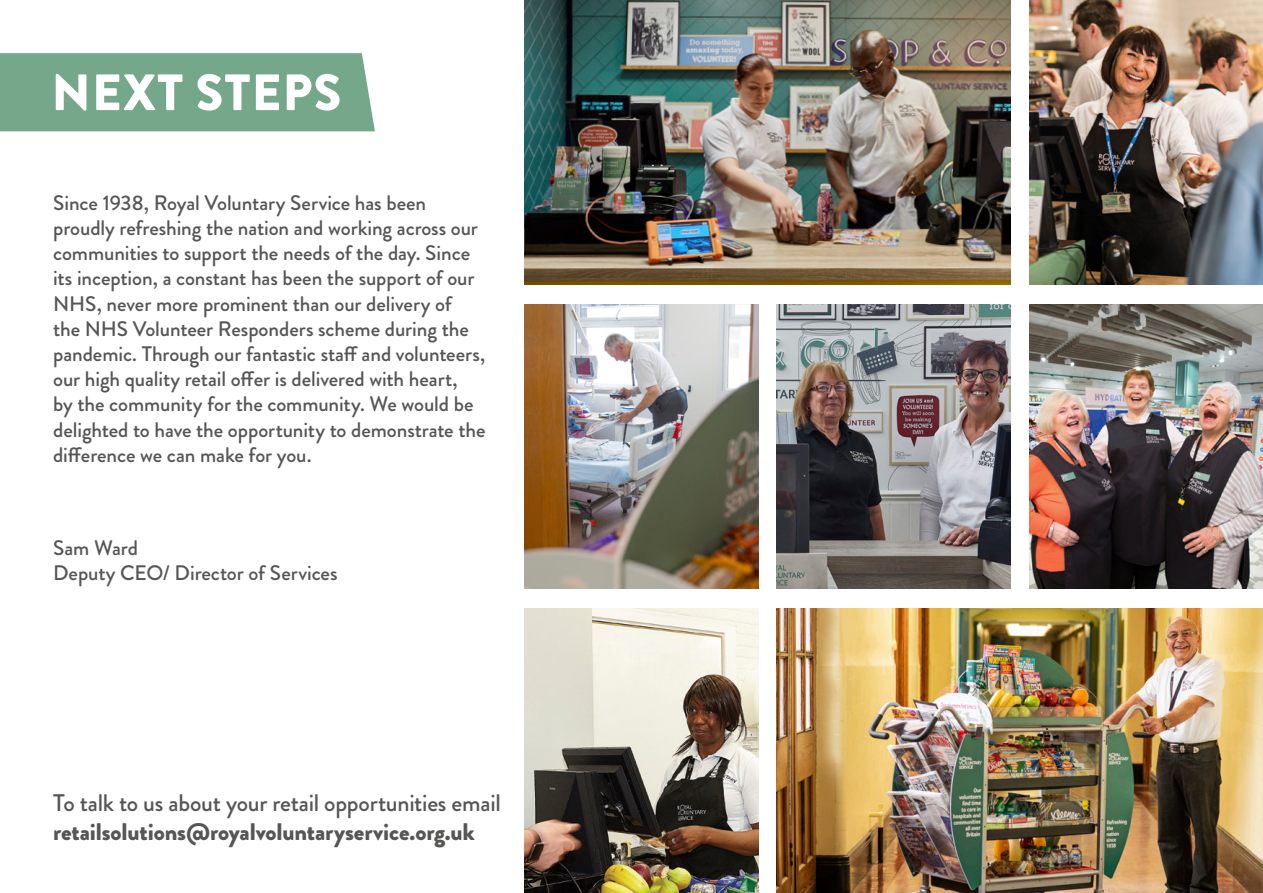
<style>
.page{position:relative;width:1263px;height:893px;background:#fff}
.page>*{position:absolute;margin:0;border:0;box-sizing:border-box;transform-origin:0 0}
.t1{font:900 51px "Brandon Grotesque";letter-spacing:.02em;color:#fff}
.t2{font:900 24px "Brandon Grotesque";letter-spacing:-.005em;color:#565655}
.t3{font:500 24px "Brandon Grotesque";letter-spacing:-.01em;color:#565655}
.t4{font:500 21px/25.2px "Brandon Grotesque";letter-spacing:-.005em;color:#565655}
</style>
<div class="page">
<div style="left:0;top:53px;width:375px;height:78px;background:#75a88b"></div>
<img style="left:524px;top:0;width:486px;height:285px">
<img style="left:1029px;top:0;width:234px;height:285px">
<img style="left:524px;top:304px;width:234px;height:285px">
<img style="left:524px;top:608px;width:234px;height:285px">
<img style="left:1029px;top:304px;width:234px;height:285px">
<img style="left:777px;top:304px;width:233px;height:285px">
<img style="left:777px;top:608px;width:486px;height:285px">
<h1 class="t1" style="left:51px;top:56px;width:291px">NEXT STEPS</h1>
<p class="t4" style="left:53px;top:190px;width:434px">Since 1938, Royal Voluntary Service has been proudly refreshing the nation and working across our communities to support the needs of the day. Since its inception, a constant has been the support of our NHS, never more prominent than our delivery of<br>the NHS Volunteer Responders scheme during the pandemic. Through our fantastic staff and volunteers, our high quality retail offer is delivered with heart,<br>by the community for the community. We would be delighted to have the opportunity to demonstrate the difference we can make for you.</p>
<p class="t4" style="left:53px;top:535px;width:286px">Sam Ward<br>Deputy CEO/ Director of Services</p>
<p class="t3" style="left:53px;top:786px;width:449px">To talk to us about your retail opportunities email</p>
<p class="t2" style="left:53px;top:814px;width:423px">retailsolutions@royalvoluntaryservice.org.uk</p>
</div>
